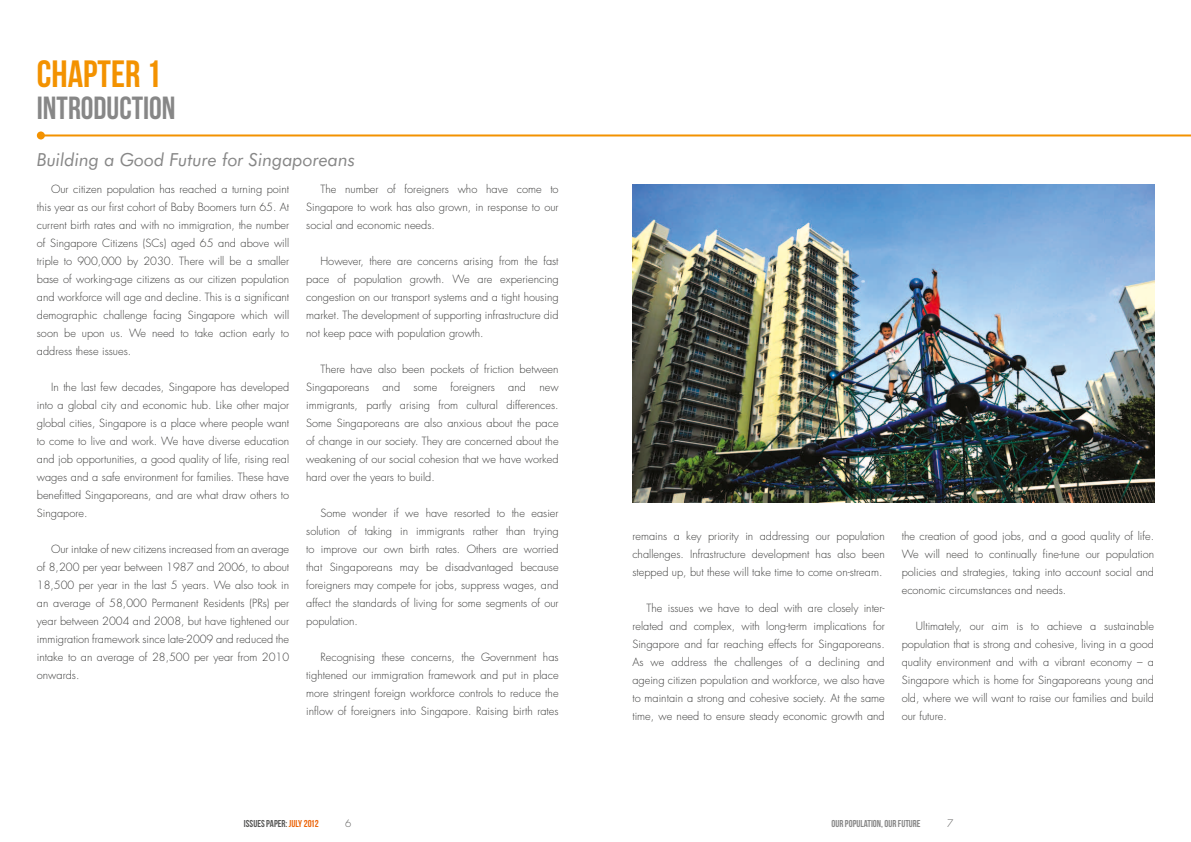
<style>
.page{position:relative;width:1191px;height:842px;background:#fff}
.page>*{position:absolute;margin:0;border:0;box-sizing:border-box;transform-origin:0 0}
.t1{font:38px "Bebas Neue";color:#f39200}
.t2{font:32px "Bebas Neue";color:#878787}
.t3{font:italic 18px "Futura BT";color:#878787}
.t4{font:300 11px/18px "Futura";color:#3d3d3c;text-align:justify}
.t5{font:10px "Bebas Neue";color:#878787}
.t6{font:10px "Bebas Neue";color:#575756}
.t7{font:300 10px "Futura";color:#575756}
.s1{color:#ec6409}
</style>
<div class="page">
<hr style="left:41px;top:134px;width:1150px;height:2px;background:#f39200">
<div style="left:37px;top:131px;width:8px;height:8px;background:#f39200;border-radius:50%"></div>
<img style="left:632px;top:184px;width:522px;height:318px">
<h1 class="t1" style="left:37px;top:53px;width:126px">CHAPTER 1</h1>
<h2 class="t2" style="left:37px;top:91px;width:140px">INTRODUCTION</h2>
<h3 class="t3" style="left:37px;top:148px;width:320px">Building a Good Future for Singaporeans</h3>
<p class="t4" style="left:37px;top:180px;width:254px;text-indent:14px">Our citizen population has reached a turning point this year as our first cohort of Baby Boomers turn 65. At current birth rates and with no immigration, the number of Singapore Citizens (SCs) aged 65 and above will triple to 900,000 by 2030. There will be a smaller base of working-age citizens as our citizen population and workforce will age and decline. This is a significant demographic challenge facing Singapore which will soon be upon us. We need to take action early to address these issues.</p>
<p class="t4" style="left:37px;top:378px;width:254px;text-indent:14px">In the last few decades, Singapore has developed into a global city and economic hub. Like other major global cities, Singapore is a place where people want to come to live and work. We have diverse education and job opportunities, a good quality of life, rising real wages and a safe environment for families. These have benefitted Singaporeans, and are what draw others to Singapore.</p>
<p class="t4" style="left:37px;top:540px;width:254px;text-indent:14px">Our intake of new citizens increased from an average of 8,200 per year between 1987 and 2006, to about 18,500 per year in the last 5 years. We also took in an average of 58,000 Permanent Residents (PRs) per year between 2004 and 2008, but have tightened our immigration framework since late-2009 and reduced the intake to an average of 28,500 per year from 2010 onwards.</p>
<p class="t4" style="left:306px;top:180px;width:254px;text-indent:14px">The number of foreigners who have come to Singapore to work has also grown, in response to our social and economic needs.</p>
<p class="t4" style="left:306px;top:252px;width:254px;text-indent:14px">However, there are concerns arising from the fast pace of population growth. We are experiencing congestion on our transport systems and a tight housing market. The development of supporting infrastructure did not keep pace with population growth.</p>
<p class="t4" style="left:306px;top:360px;width:254px;text-indent:14px">There have also been pockets of friction between Singaporeans and some foreigners and new immigrants, partly arising from cultural differences.<br>Some Singaporeans are also anxious about the pace of change in our society. They are concerned about the weakening of our social cohesion that we have worked hard over the years to build.</p>
<p class="t4" style="left:306px;top:504px;width:254px;text-indent:14px">Some wonder if we have resorted to the easier solution of taking in immigrants rather than trying to improve our own birth rates. Others are worried that Singaporeans may be disadvantaged because foreigners may compete for jobs, suppress wages, and affect the standards of living for some segments of our population.</p>
<p class="t4" style="left:306px;top:648px;width:254px;text-indent:14px">Recognising these concerns, the Government has tightened our immigration framework and put in place more stringent foreign workforce controls to reduce the inflow of foreigners into Singapore. Raising birth rates</p>
<p class="t4" style="left:632px;top:527px;width:254px">remains a key priority in addressing our population challenges. Infrastructure development has also been stepped up, but these will take time to come on-stream.</p>
<p class="t4" style="left:632px;top:599px;width:254px;text-indent:14px">The issues we have to deal with are closely inter&shy;related and complex, with long-term implications for Singapore and far reaching effects for Singaporeans.<br>As we address the challenges of a declining and ageing citizen population and workforce, we also have to maintain a strong and cohesive society. At the same time, we need to ensure steady economic growth and</p>
<p class="t4" style="left:901px;top:527px;width:254px">the creation of good jobs, and a good quality of life.<br>We will need to continually fine-tune our population policies and strategies, taking into account social and economic circumstances and needs.</p>
<p class="t4" style="left:901px;top:617px;width:254px;text-indent:14px">Ultimately, our aim is to achieve a sustainable population that is strong and cohesive, living in a good quality environment and with a vibrant economy – a Singapore which is home for Singaporeans young and old, where we will want to raise our families and build our future.</p>
<p class="t6" style="left:244px;top:818px;width:76px">ISSUES PAPER: <span class="s1">JULY 2012</span></p>
<p class="t7" style="left:345px;top:817px;width:8px">6</p>
<p class="t5" style="left:831px;top:818px;width:91px">OUR POPULATION, OUR FUTURE</p>
<p class="t7" style="left:947px;top:817px;width:8px">7</p>
</div>
